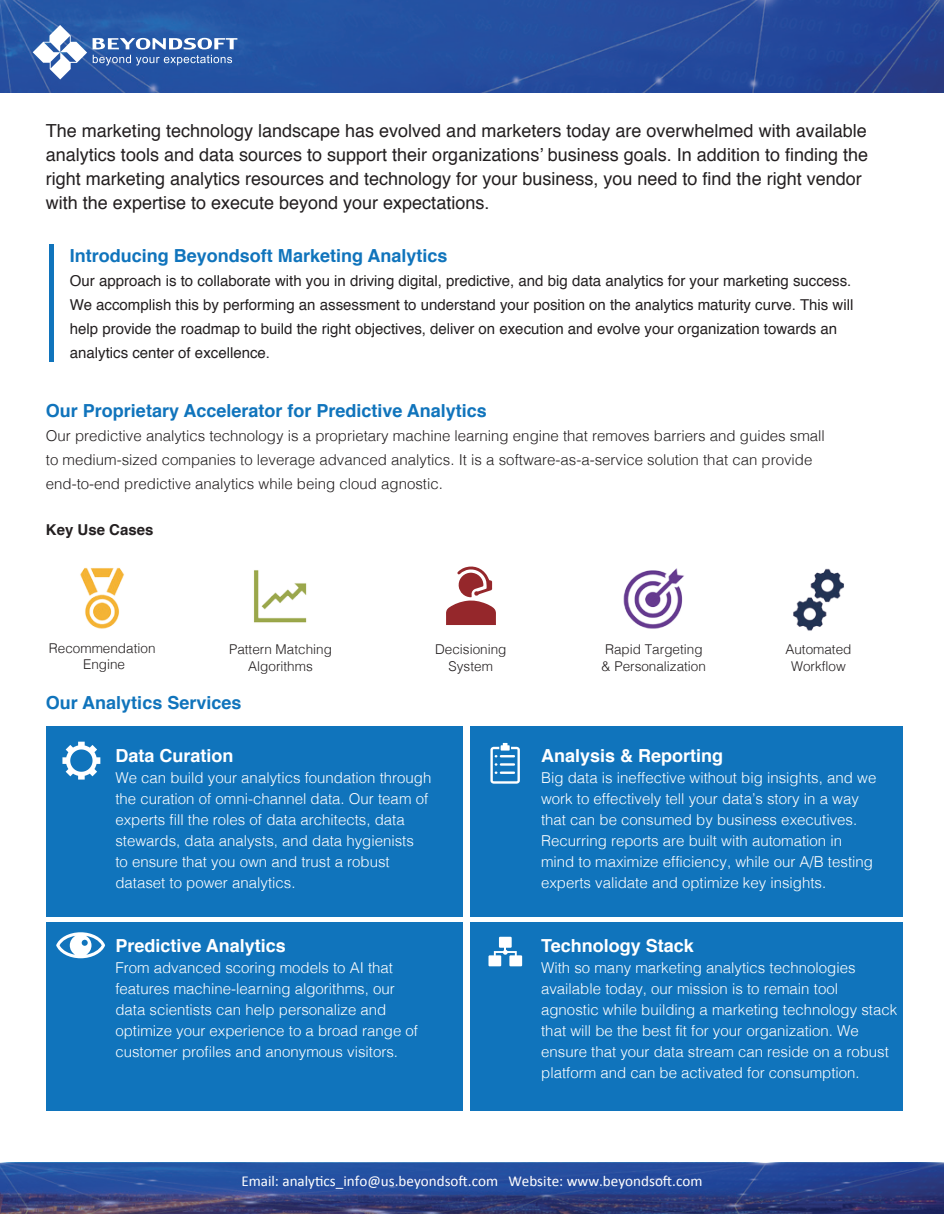
<style>
.page{position:relative;width:944px;height:1214px;background:#fff}
.page>*{position:absolute;margin:0;border:0;box-sizing:border-box;transform-origin:0 0}
.t1{font:18px/24px "Helvetica";color:#231f20}
.t2{font:700 18px "Helvetica";color:#1074bc}
.t3{font:700 18px "Helvetica";color:#fff}
.t4{font:15.15px "Calibri";color:#fff}
.t5{font:300 15px/21px "Helvetica";color:#fff}
.t6{font:15px/24px "Helvetica";color:#231f20}
.t7{font:300 15px/24px "Helvetica";color:#231f20}
.t8{font:700 15px "Helvetica";color:#231f20}
.t9{font:300 13.5px/16.5px "Helvetica";color:#231f20;text-align:center}
</style>
<div class="page">
<svg style="left:0;top:1162px;width:944px;height:52px;background:#2d478c"></svg>
<svg style="left:0;top:0;width:944px;height:93px;background:#254d9e"></svg>
<svg style="left:33px;top:16px;width:204px;height:63px;background:#4c75b5"></svg>
<div style="left:49px;top:244px;width:5px;height:118px;background:#1074bc"></div>
<img style="left:80px;top:567px;width:44px;height:62px">
<img style="left:254px;top:570px;width:53px;height:53px">
<img style="left:623px;top:568px;width:61px;height:61px">
<img style="left:793px;top:568px;width:51px;height:63px">
<div style="left:46px;top:922px;width:856px;height:188px;background:#1074bc"></div>
<div style="left:499px;top:936px;width:12px;height:11px;background:#fff"></div>
<div style="left:509px;top:955px;width:13px;height:11px;background:#fff"></div>
<div style="left:488px;top:955px;width:13px;height:11px;background:#fff"></div>
<svg style="left:494px;top:947px;width:22px;height:9px"></svg>
<div style="left:46px;top:726px;width:856px;height:191px;background:#1074bc"></div>
<svg style="left:62px;top:741px;width:38px;height:38px"></svg>
<svg style="left:490px;top:743px;width:30px;height:40px"></svg>
<div style="left:462px;top:726px;width:7px;height:384px;background:#fff"></div>
<svg style="left:446px;top:566px;width:50px;height:59px"></svg>
<svg style="left:56px;top:932px;width:49px;height:26px"></svg>
<p class="t1" style="left:46px;top:119px;width:823px">The marketing technology landscape has evolved and marketers today are overwhelmed with available analytics tools and data sources to support their organizations’ business goals. In addition to finding the right marketing analytics resources and technology for your business, you need to find the right vendor with the expertise to execute beyond your expectations.</p>
<p class="t2" style="left:70px;top:241px;width:379px">Introducing Beyondsoft Marketing Analytics</p>
<p class="t6" style="left:70px;top:269px;width:785px">Our approach is to collaborate with you in driving digital, predictive, and big data analytics for your marketing success.<br>We accomplish this by performing an assessment to understand your position on the analytics maturity curve. This will help provide the roadmap to build the right objectives, deliver on execution and evolve your organization towards an analytics center of excellence.</p>
<p class="t2" style="left:46px;top:396px;width:442px">Our Proprietary Accelerator for Predictive Analytics</p>
<p class="t7" style="left:46px;top:422px;width:780px">Our predictive analytics technology is a proprietary machine learning engine that removes barriers and guides small to medium-sized companies to leverage advanced analytics. It is a software-as-a-service solution that can provide end-to-end predictive analytics while being cloud agnostic.</p>
<p class="t8" style="left:46px;top:517px;width:109px">Key Use Cases</p>
<p class="t9" style="left:49px;top:639px;width:108px">Recommendation<br>Engine</p>
<p class="t9" style="left:229px;top:640px;width:104px">Pattern Matching<br>Algorithms</p>
<p class="t9" style="left:435px;top:640px;width:73px">Decisioning<br>System</p>
<p class="t9" style="left:601px;top:640px;width:106px;text-align:left">Rapid Targeting &amp; Personalization</p>
<p class="t9" style="left:785px;top:640px;width:68px">Automated<br>Workflow</p>
<p class="t2" style="left:46px;top:687px;width:197px">Our Analytics Services</p>
<p class="t3" style="left:115px;top:741px;width:120px">Data Curation</p>
<p class="t5" style="left:115px;top:766px;width:317px">We can build your analytics foundation through the curation of omni-channel data. Our team of experts fill the roles of data architects, data stewards, data analysts, and data hygienists<br>to ensure that you own and trust a robust dataset to power analytics.</p>
<p class="t3" style="left:115px;top:930px;width:172px">Predictive Analytics</p>
<p class="t5" style="left:115px;top:955px;width:304px">From advanced scoring models to AI that features machine-learning algorithms, our data scientists can help personalize and optimize your experience to a broad range of customer profiles and anonymous visitors.</p>
<p class="t3" style="left:541px;top:741px;width:184px">Analysis &amp; Reporting</p>
<p class="t5" style="left:541px;top:766px;width:337px">Big data is ineffective without big insights, and we work to effectively tell your data’s story in a way that can be consumed by business executives.<br>Recurring reports are built with automation in mind to maximize efficiency, while our A/B testing experts validate and optimize key insights.</p>
<p class="t3" style="left:541px;top:930px;width:154px">Technology Stack</p>
<p class="t5" style="left:541px;top:955px;width:357px">With so many marketing analytics technologies available today, our mission is to remain tool agnostic while building a marketing technology stack that will be the best fit for your organization. We ensure that your data stream can reside on a robust platform and can be activated for consumption.</p>
<p class="t4" style="left:241px;top:1171px;width:462px">Email: analytics_info@us.beyondsoft.com Website: www.beyondsoft.com</p>
</div>
